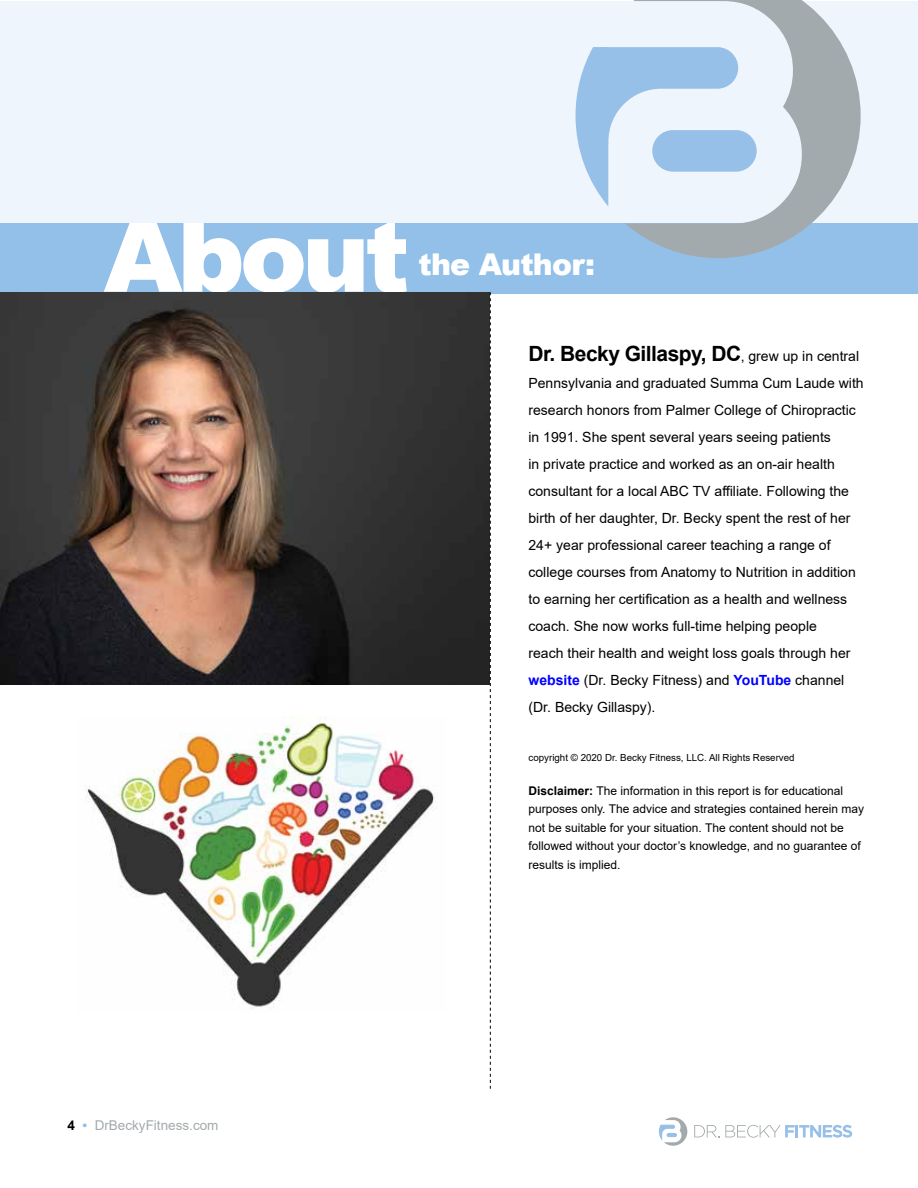
<style>
.page{position:relative;width:918px;height:1188px;background:#fff}
.page>*{position:absolute;margin:0;border:0;box-sizing:border-box;transform-origin:0 0}
.t1{font:900 101.1px "Arial";letter-spacing:-.05em;color:#fff}
.t2{font:900 30px "Arial";letter-spacing:-.025em;color:#fff}
.t3{font:700 21px "Arial";letter-spacing:-.025em;color:#000}
.t4{font:14.1px/27px "Arial";color:#000}
.t5{font:13.5px "Arial";color:#a3aaad}
.t6{font:12px/18.6px "Arial";color:#000}
.t7{font:9.75px "Arial";color:#000}
.s1{font-weight:400;font-size:14.1px}
.s2{font-weight:700;color:#00f}
.s3{font-weight:700}
.s4{font-weight:700;color:#000}
.s5{font-weight:700;color:#96c0e7}
</style>
<div class="page">
<svg style="left:659px;top:1117px;width:28px;height:29px"></svg>
<svg style="left:694px;top:1125px;width:25px;height:12px"></svg>
<svg style="left:725px;top:1125px;width:127px;height:13px"></svg>
<div style="left:0;top:223px;width:918px;height:71px;background:#92c0e9"></div>
<div style="left:0;top:1px;width:918px;height:222px;background:#eff5fc"></div>
<svg style="left:625px;top:0;width:236px;height:258px"></svg>
<svg style="left:576px;top:47px;width:181px;height:160px"></svg>
<img style="left:0;top:292px;width:490px;height:392px">
<svg style="left:490px;top:292px;width:1px;height:797px"></svg>
<img style="left:86px;top:716px;width:348px;height:293px">
<h1 class="t1" style="left:104px;top:182px;width:307px">About</h1>
<h2 class="t2" style="left:418px;top:242px;width:178px">the Author:</h2>
<h3 class="t3" style="left:529px;top:339px;width:332px">Dr. Becky Gillaspy, DC<span class="s1">, grew up in central</span></h3>
<p class="t4" style="left:529px;top:370px;width:337px">Pennsylvania and graduated Summa Cum Laude with research honors from Palmer College of Chiropractic in 1991. She spent several years seeing patients<br>in private practice and worked as an on-air health consultant for a local ABC TV affiliate. Following the birth of her daughter, Dr. Becky spent the rest of her 24+ year professional career teaching a range of college courses from Anatomy to Nutrition in addition to earning her certification as a health and wellness coach. She now works full-time helping people<br>reach their health and weight loss goals through her <span class="s2">website</span> (Dr. Becky Fitness) and <span class="s2">YouTube</span> channel (Dr. Becky Gillaspy).</p>
<p class="t7" style="left:529px;top:751px;width:268px">copyright © 2020 Dr. Becky Fitness, LLC. All Rights Reserved</p>
<p class="t6" style="left:529px;top:781px;width:337px"><span class="s3">Disclaimer:</span> The information in this report is for educational purposes only. The advice and strategies contained herein may not be suitable for your situation. The content should not be followed without your doctor’s knowledge, and no guarantee of results is implied.</p>
<p class="t5" style="left:68px;top:1116px;width:153px"><span class="s4">4</span> <span class="s5">•</span> DrBeckyFitness.com</p>
</div>
